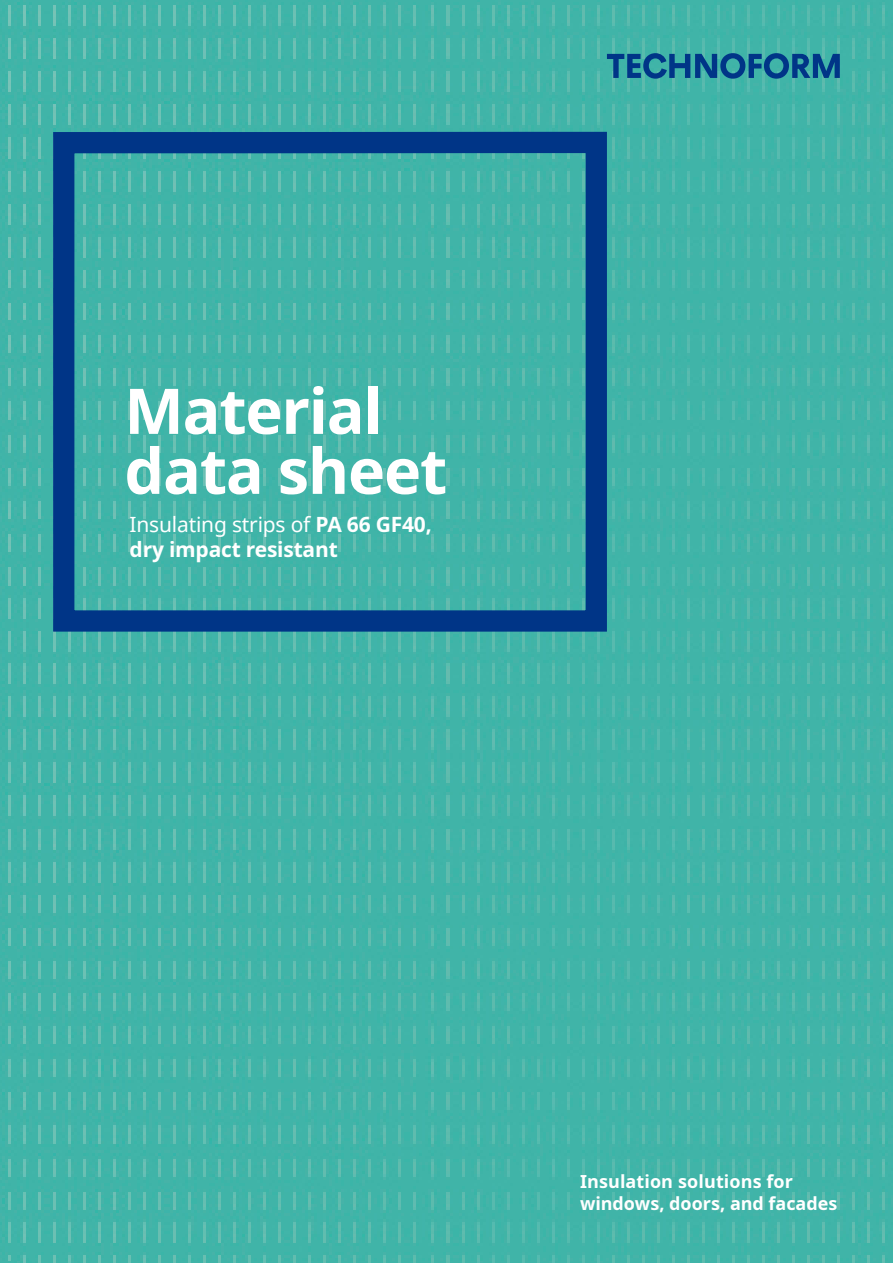
<style>
.page{position:relative;width:893px;height:1263px;background:#fff}
.page>*{position:absolute;margin:0;border:0;box-sizing:border-box;transform-origin:0 0}
.t1{font:700 63px/60px "Noto Sans";letter-spacing:-.02em;color:#fff}
.t2{font:700 21px/25.2px "Noto Sans";letter-spacing:-.01em;color:#fff}
.t3{font:700 18px/21.6px "Noto Sans";letter-spacing:.005em;color:#fff}
.s1{font-weight:400}
</style>
<div class="page">
<img style="left:0;top:0;width:893px;height:1263px">
<svg style="left:607px;top:53px;width:233px;height:26px;background:#207497"></svg>
<svg style="left:43px;top:121px;width:575px;height:521px;background:#3aa2a4"></svg>
<h1 class="t1" style="left:124px;top:382px;width:324px">Material data sheet</h1>
<p class="t2" style="left:130px;top:512px;width:304px"><span class="s1">Insulating strips of</span> PA 66 GF40, dry impact resistant</p>
<p class="t3" style="left:580px;top:1171px;width:259px">Insulation solutions for windows, doors, and facades</p>
</div>
